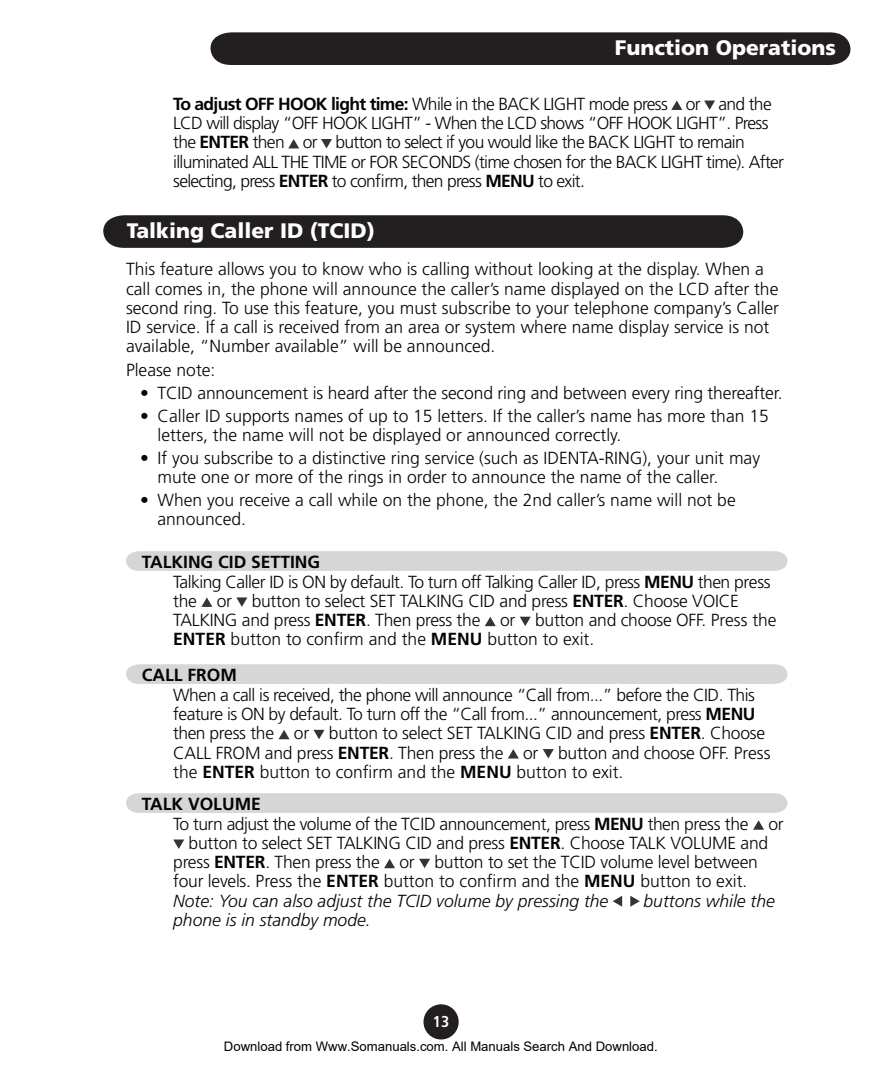
<style>
.page{position:relative;width:882px;height:1071px;background:#fff}
.page>*{position:absolute;margin:0;border:0;box-sizing:border-box;transform-origin:0 0}
.t1{font:900 21px "Frutiger";color:#fff}
.t2{font:300 17.5px/19.2px "Frutiger";letter-spacing:-.015em;color:#040503}
.t3{font:300 17.5px/19.2px "Frutiger";letter-spacing:-.04em;color:#040503}
.t4{font:italic 300 17.5px "Frutiger";color:#040503}
.t5{font:700 17.5px "Frutiger";color:#040503}
.t6{font:700 condensed 15.75px "Frutiger";color:#fff}
.t7{font:13.12px "Arial";color:#000}
.s1{font-weight:700}
</style>
<div class="page">
<div style="left:424px;top:1004px;width:35px;height:36px;background:#231f20;border-radius:50%"></div>
<div style="left:210px;top:32px;width:640px;height:33px;background:#231f20"></div>
<div style="left:126px;top:551px;width:662px;height:20px;background:#d5d6d8"></div>
<svg style="left:671px;top:101px;width:11px;height:9px"></svg>
<svg style="left:704px;top:101px;width:11px;height:9px"></svg>
<svg style="left:288px;top:139px;width:11px;height:9px"></svg>
<svg style="left:321px;top:139px;width:11px;height:9px"></svg>
<svg style="left:201px;top:597px;width:11px;height:10px"></svg>
<svg style="left:236px;top:597px;width:11px;height:10px"></svg>
<svg style="left:485px;top:617px;width:11px;height:9px"></svg>
<svg style="left:520px;top:617px;width:11px;height:9px"></svg>
<svg style="left:103px;top:215px;width:640px;height:33px;background:#282425"></svg>
<div style="left:126px;top:664px;width:662px;height:20px;background:#d5d6d8"></div>
<svg style="left:279px;top:730px;width:11px;height:9px"></svg>
<svg style="left:314px;top:730px;width:11px;height:9px"></svg>
<svg style="left:508px;top:749px;width:11px;height:10px"></svg>
<svg style="left:543px;top:749px;width:11px;height:10px"></svg>
<div style="left:126px;top:793px;width:662px;height:20px;background:#d5d6d8"></div>
<svg style="left:753px;top:820px;width:11px;height:10px"></svg>
<svg style="left:173px;top:840px;width:11px;height:9px"></svg>
<svg style="left:384px;top:859px;width:11px;height:9px"></svg>
<svg style="left:419px;top:859px;width:11px;height:9px"></svg>
<svg style="left:613px;top:896px;width:9px;height:11px"></svg>
<svg style="left:630px;top:896px;width:10px;height:11px"></svg>
<p class="t1" style="left:615px;top:35px;width:223px">Function Operations</p>
<p class="t3" style="left:173px;top:94px;width:612px"><span class="s1">To adjust OFF HOOK light time:</span> While in the BACK LIGHT mode press or and the LCD will display “OFF HOOK LIGHT” - When the LCD shows “OFF HOOK LIGHT”. Press the <span class="s1">ENTER</span> then or button to select if you would like the BACK LIGHT to remain illuminated ALL THE TIME or FOR SECONDS (time chosen for the BACK LIGHT time). After selecting, press <span class="s1">ENTER</span> to confirm, then press <span class="s1">MENU</span> to exit.</p>
<p class="t1" style="left:127px;top:218px;width:250px">Talking Caller ID (TCID)</p>
<p class="t2" style="left:126px;top:260px;width:655px">This feature allows you to know who is calling without looking at the display. When a call comes in, the phone will announce the caller’s name displayed on the LCD after the second ring. To use this feature, you must subscribe to your telephone company’s Caller ID service. If a call is received from an area or system where name display service is not available, “Number available” will be announced.</p>
<p class="t2" style="left:126px;top:360px;width:91px">Please note:</p>
<p class="t2" style="left:140px;top:383px;width:644px">• TCID announcement is heard after the second ring and between every ring thereafter.</p>
<p class="t2" style="left:158px;top:406px;width:613px;text-indent:-18px">• Caller ID supports names of up to 15 letters. If the caller’s name has more than 15 letters, the name will not be displayed or announced correctly.</p>
<p class="t2" style="left:158px;top:448px;width:604px;text-indent:-18px">• If you subscribe to a distinctive ring service (such as IDENTA-RING), your unit may mute one or more of the rings in order to announce the name of the caller.</p>
<p class="t2" style="left:158px;top:490px;width:580px;text-indent:-18px">• When you receive a call while on the phone, the 2nd caller’s name will not be announced.</p>
<p class="t2" style="left:173px;top:553px;width:605px;text-indent:-31px"><span class="s1">TALKING CID SETTING<br></span>Talking Caller ID is ON by default. To turn off Talking Caller ID, press <span class="s1">MENU</span> then press the or button to select SET TALKING CID and press <span class="s1">ENTER</span>. Choose VOICE TALKING and press <span class="s1">ENTER</span>. Then press the or button and choose OFF. Press the <span class="s1">ENTER</span> button to confirm and the <span class="s1">MENU</span> button to exit.</p>
<p class="t5" style="left:142px;top:665px;width:97px">CALL FROM</p>
<p class="t2" style="left:173px;top:685px;width:599px">When a call is received, the phone will announce “Call from...” before the CID. This feature is ON by default. To turn off the “Call from...” announcement, press <span class="s1">MENU </span>then press the or button to select SET TALKING CID and press <span class="s1">ENTER</span>. Choose CALL FROM and press <span class="s1">ENTER</span>. Then press the or button and choose OFF. Press the <span class="s1">ENTER</span> button to confirm and the <span class="s1">MENU</span> button to exit.</p>
<p class="t5" style="left:142px;top:794px;width:121px">TALK VOLUME</p>
<p class="t2" style="left:173px;top:814px;width:612px">To turn adjust the volume of the TCID announcement, press <span class="s1">MENU</span> then press the or</p>
<p class="t2" style="left:189px;top:833px;width:581px">button to select SET TALKING CID and press <span class="s1">ENTER</span>. Choose TALK VOLUME and</p>
<p class="t2" style="left:173px;top:853px;width:586px">press <span class="s1">ENTER</span>. Then press the or button to set the TCID volume level between</p>
<p class="t2" style="left:173px;top:872px;width:576px">four levels. Press the <span class="s1">ENTER</span> button to confirm and the <span class="s1">MENU</span> button to exit.</p>
<p class="t4" style="left:173px;top:891px;width:437px">Note: You can also adjust the TCID volume by pressing the</p>
<p class="t4" style="left:644px;top:891px;width:133px">buttons while the</p>
<p class="t4" style="left:173px;top:910px;width:199px">phone is in standby mode.</p>
<p class="t6" style="left:433px;top:1012px;width:9px">13</p>
<p class="t7" style="left:224px;top:1039px;width:435px">Download from Www.Somanuals.com. All Manuals Search And Download.</p>
</div>
